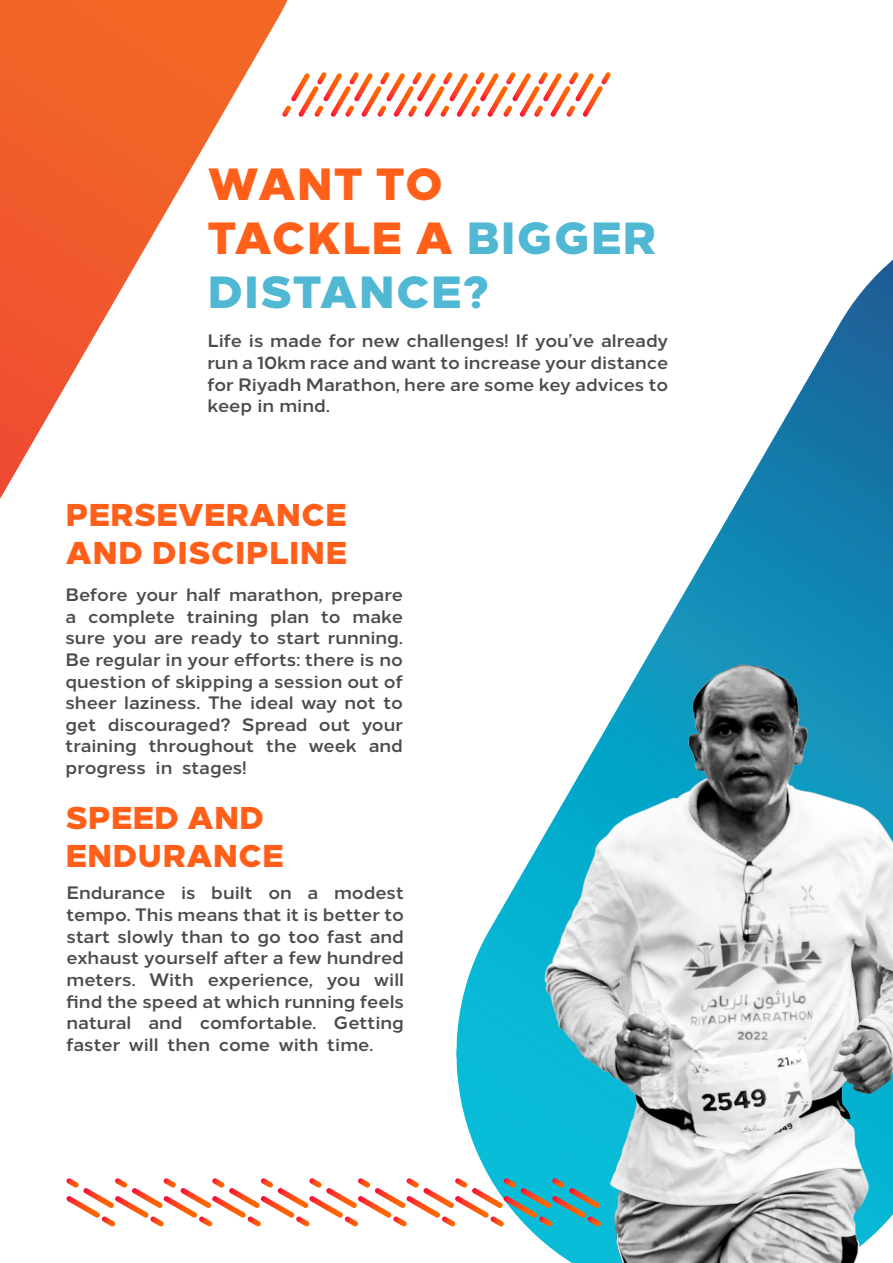
<style>
.page{position:relative;width:893px;height:1263px;background:#fff}
.page>*{position:absolute;margin:0;border:0;box-sizing:border-box;transform-origin:0 0}
.t1{font:800 45px "Loew Next";letter-spacing:.02em;color:#ff5f19}
.t2{font:800 45px "Loew Next";letter-spacing:.02em;color:#51b8d3}
.t3{font:800 31.5px/37.8px "Loew Next";color:#ff5f19}
.t4{font:700 18px/21.6px "Loew Next";color:#4b4c4d;text-align:justify}
.s1{color:#51b8d3}
</style>
<div class="page">
<img style="left:457px;top:259px;width:436px;height:980px">
<img style="left:0;top:0;width:288px;height:499px">
<svg style="left:67px;top:1178px;width:473px;height:49px"></svg>
<svg style="left:282px;top:72px;width:329px;height:45px"></svg>
<img style="left:540px;top:655px;width:353px;height:608px">
<p class="t1" style="left:207px;top:146px;width:237px">WANT TO</p>
<p class="t1" style="left:207px;top:200px;width:450px">TACKLE A <span class="s1">BIGGER</span></p>
<p class="t2" style="left:207px;top:254px;width:283px">DISTANCE?</p>
<p class="t4" style="left:207px;top:328px;width:462px">Life is made for new challenges! If you’ve already run a 10km race and want to increase your distance for Riyadh Marathon, here are some key advices to keep in mind.</p>
<p class="t3" style="left:66px;top:493px;width:283px">PERSEVERANCE</p>
<p class="t3" style="left:66px;top:531px;width:283px">AND DISCIPLINE</p>
<p class="t4" style="left:66px;top:582px;width:64px">Before</p>
<p class="t4" style="left:136px;top:582px;width:43px">your</p>
<p class="t4" style="left:186px;top:582px;width:36px">half</p>
<p class="t4" style="left:229px;top:582px;width:95px">marathon,</p>
<p class="t4" style="left:331px;top:582px;width:73px">prepare</p>
<p class="t4" style="left:88px;top:604px;width:88px">complete</p>
<p class="t4" style="left:270px;top:604px;width:41px">plan</p>
<p class="t4" style="left:352px;top:604px;width:52px">make</p>
<p class="t4" style="left:187px;top:604px;width:73px">training</p>
<p class="t4" style="left:321px;top:604px;width:21px">to</p>
<p class="t4" style="left:66px;top:604px;width:12px">a</p>
<p class="t4" style="left:66px;top:625px;width:339px">sure you are ready to start running.</p>
<p class="t4" style="left:66px;top:647px;width:339px">Be regular in your efforts: there is no</p>
<p class="t4" style="left:66px;top:669px;width:339px">question of skipping a session out of</p>
<p class="t4" style="left:66px;top:690px;width:339px">sheer laziness. The ideal way not to</p>
<p class="t4" style="left:362px;top:712px;width:43px">your</p>
<p class="t4" style="left:108px;top:712px;width:125px">discouraged?</p>
<p class="t4" style="left:242px;top:712px;width:67px">Spread</p>
<p class="t4" style="left:66px;top:712px;width:32px">get</p>
<p class="t4" style="left:319px;top:712px;width:33px">out</p>
<p class="t4" style="left:66px;top:733px;width:73px">training</p>
<p class="t4" style="left:149px;top:733px;width:107px">throughout</p>
<p class="t4" style="left:66px;top:755px;width:82px">progress</p>
<p class="t4" style="left:156px;top:755px;width:18px">in</p>
<p class="t4" style="left:182px;top:755px;width:66px">stages!</p>
<p class="t4" style="left:266px;top:733px;width:32px">the</p>
<p class="t3" style="left:66px;top:795px;width:220px">SPEED AND<br>ENDURANCE</p>
<p class="t4" style="left:309px;top:733px;width:50px">week</p>
<p class="t4" style="left:369px;top:733px;width:36px">and</p>
<p class="t4" style="left:67px;top:881px;width:100px">Endurance</p>
<p class="t4" style="left:67px;top:902px;width:339px">tempo. This means that it is better to</p>
<p class="t4" style="left:67px;top:924px;width:339px">start slowly than to go too fast and</p>
<p class="t4" style="left:67px;top:945px;width:339px">exhaust yourself after a few hundred</p>
<p class="t4" style="left:374px;top:967px;width:31px">will</p>
<p class="t4" style="left:211px;top:881px;width:43px">built</p>
<p class="t4" style="left:334px;top:881px;width:72px">modest</p>
<p class="t4" style="left:181px;top:881px;width:16px">is</p>
<p class="t4" style="left:268px;top:881px;width:25px">on</p>
<p class="t4" style="left:308px;top:881px;width:12px">a</p>
<p class="t4" style="left:149px;top:967px;width:46px">With</p>
<p class="t4" style="left:208px;top:967px;width:107px">experience,</p>
<p class="t4" style="left:67px;top:967px;width:70px">meters.</p>
<p class="t4" style="left:67px;top:989px;width:339px">find the speed at which running feels</p>
<p class="t4" style="left:333px;top:1010px;width:72px">Getting</p>
<p class="t4" style="left:327px;top:967px;width:35px">you</p>
<p class="t4" style="left:200px;top:1010px;width:118px">comfortable.</p>
<p class="t4" style="left:67px;top:1010px;width:66px">natural</p>
<p class="t4" style="left:148px;top:1010px;width:36px">and</p>
<p class="t4" style="left:67px;top:1032px;width:55px">faster</p>
<p class="t4" style="left:129px;top:1032px;width:31px">will</p>
<p class="t4" style="left:167px;top:1032px;width:44px">then</p>
<p class="t4" style="left:219px;top:1032px;width:53px">come</p>
<p class="t4" style="left:279px;top:1032px;width:41px">with</p>
<p class="t4" style="left:327px;top:1032px;width:48px">time.</p>
</div>
